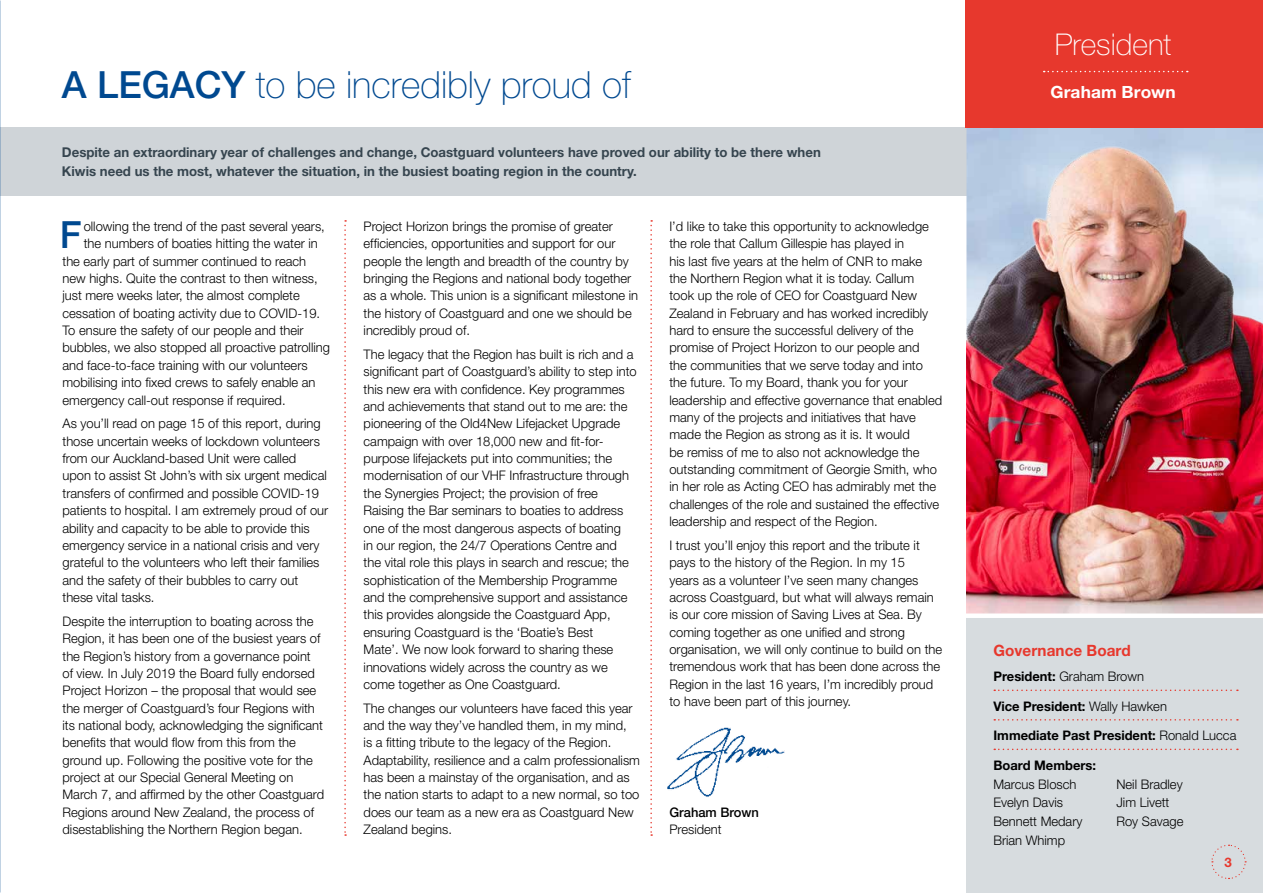
<style>
.page{position:relative;width:1263px;height:893px;background:#fff}
.page>*{position:absolute;margin:0;border:0;box-sizing:border-box;transform-origin:0 0}
.t1{font:100 37.5px "Helvetica Neue";color:#004990}
.t2{font:500 37.5px "Helvetica Neue";color:#004990}
.t3{font:100 30px "Helvetica Neue";color:#fff}
.t4{font:700 16.8px "Helvetica Neue";letter-spacing:.01em;color:#fff}
.t5{font:700 15.6px "Helvetica Neue";letter-spacing:.005em;color:#e7382d}
.t6{font:700 13.5px/18.9px "Helvetica Neue";color:#36454f}
.t7{font:300 13.2px/17.4px "Helvetica Neue";color:#000}
.t8{font:700 13.2px "Helvetica Neue";color:#000}
.t9{font:500 13.2px "Helvetica Neue";color:#000}
.t10{font:700 13.2px "Helvetica Neue";color:#e7382d}
.s1{font-weight:500}
.s2{font-weight:700}
.s3{font-weight:300}
</style>
<div class="page">
<div style="left:0;top:128px;width:969px;height:68px;background:#cfd4d8"></div>
<div style="left:966px;top:602px;width:297px;height:291px;background:#d7dcdf"></div>
<img style="left:966px;top:127px;width:297px;height:11px">
<img style="left:966px;top:138px;width:297px;height:475px">
<div style="left:965px;top:0;width:298px;height:127px;background:#e7382d"></div>
<svg style="left:344px;top:220px;width:2px;height:616px"></svg>
<svg style="left:650px;top:220px;width:2px;height:616px"></svg>
<svg style="left:994px;top:689px;width:244px;height:2px"></svg>
<svg style="left:994px;top:719px;width:244px;height:2px"></svg>
<svg style="left:994px;top:749px;width:244px;height:1px"></svg>
<img style="left:667px;top:727px;width:118px;height:70px">
<div style="left:951px;top:613px;width:312px;height:5px;background:#fff"></div>
<svg style="left:1044px;top:71px;width:144px;height:1px"></svg>
<svg style="left:1211px;top:844px;width:35px;height:35px"></svg>
<h1 class="t1" style="left:62px;top:63px;width:570px"><span class="s1">A LEGACY</span> to be incredibly proud of</h1>
<p class="t6" style="left:62px;top:142px;width:760px">Despite an extraordinary year of challenges and change, Coastguard volunteers have proved our ability to be there when<br>Kiwis need us the most, whatever the situation, in the busiest boating region in the country.</p>
<h1 class="t2" style="left:60px;top:212px;width:23px">F</h1>
<p class="t7" style="left:84px;top:217px;width:243px">ollowing the trend of the past several years,</p>
<p class="t7" style="left:84px;top:234px;width:236px">the numbers of boaties hitting the water in</p>
<p class="t7" style="left:63px;top:252px;width:245px">the early part of summer continued to reach</p>
<p class="t7" style="left:63px;top:269px;width:257px">new highs. Quite the contrast to then witness,</p>
<p class="t7" style="left:63px;top:287px;width:239px">just mere weeks later, the almost complete</p>
<p class="t7" style="left:63px;top:304px;width:259px">cessation of boating activity due to COVID-19.</p>
<p class="t7" style="left:63px;top:321px;width:243px">To ensure the safety of our people and their</p>
<p class="t7" style="left:63px;top:339px;width:269px">bubbles, we also stopped all proactive patrolling</p>
<p class="t7" style="left:63px;top:356px;width:247px">and face-to-face training with our volunteers</p>
<p class="t7" style="left:63px;top:373px;width:255px">mobilising into fixed crews to safely enable an</p>
<p class="t7" style="left:63px;top:391px;width:225px">emergency call-out response if required.</p>
<p class="t7" style="left:63px;top:415px;width:267px">As you’ll read on page 15 of this report, during those uncertain weeks of lockdown volunteers from our Auckland-based Unit were called<br>upon to assist St John’s with six urgent medical transfers of confirmed and possible COVID-19 patients to hospital. I am extremely proud of our ability and capacity to be able to provide this emergency service in a national crisis and very grateful to the volunteers who left their families and the safety of their bubbles to carry out these vital tasks.</p>
<p class="t7" style="left:63px;top:612px;width:263px">Despite the interruption to boating across the Region, it has been one of the busiest years of the Region’s history from a governance point of view. In July 2019 the Board fully endorsed Project Horizon – the proposal that would see the merger of Coastguard’s four Regions with its national body, acknowledging the significant benefits that would flow from this from the ground up. Following the positive vote for the project at our Special General Meeting on March 7, and affirmed by the other Coastguard Regions around New Zealand, the process of disestablishing the Northern Region began.</p>
<p class="t7" style="left:364px;top:217px;width:276px">Project Horizon brings the promise of greater efficiencies, opportunities and support for our people the length and breadth of the country by bringing the Regions and national body together as a whole. This union is a significant milestone in the history of Coastguard and one we should be incredibly proud of.</p>
<p class="t7" style="left:364px;top:345px;width:275px">The legacy that the Region has built is rich and a significant part of Coastguard’s ability to step into this new era with confidence. Key programmes and achievements that stand out to me are: the pioneering of the Old4New Lifejacket Upgrade campaign with over 18,000 new and fit-for&shy;purpose lifejackets put into communities; the modernisation of our VHF Infrastructure through the Synergies Project; the provision of free Raising the Bar seminars to boaties to address one of the most dangerous aspects of boating<br>in our region, the 24/7 Operations Centre and the vital role this plays in search and rescue; the sophistication of the Membership Programme and the comprehensive support and assistance this provides alongside the Coastguard App, ensuring Coastguard is the ‘Boatie’s Best<br>Mate’. We now look forward to sharing these innovations widely across the country as we come together as One Coastguard.</p>
<p class="t7" style="left:364px;top:699px;width:278px">The changes our volunteers have faced this year and the way they’ve handled them, in my mind,<br>is a fitting tribute to the legacy of the Region.<br>Adaptability, resilience and a calm professionalism has been a mainstay of the organisation, and as the nation starts to adapt to a new normal, so too does our team as a new era as Coastguard New Zealand begins.</p>
<p class="t7" style="left:669px;top:217px;width:274px">I’d like to take this opportunity to acknowledge the role that Callum Gillespie has played in<br>his last five years at the helm of CNR to make the Northern Region what it is today. Callum<br>took up the role of CEO for Coastguard New Zealand in February and has worked incredibly hard to ensure the successful delivery of the promise of Project Horizon to our people and<br>the communities that we serve today and into the future. To my Board, thank you for your leadership and effective governance that enabled many of the projects and initiatives that have made the Region as strong as it is. It would<br>be remiss of me to also not acknowledge the outstanding commitment of Georgie Smith, who in her role as Acting CEO has admirably met the challenges of the role and sustained the effective leadership and respect of the Region.</p>
<p class="t7" style="left:669px;top:536px;width:274px">I trust you’ll enjoy this report and the tribute it pays to the history of the Region. In my 15<br>years as a volunteer I’ve seen many changes across Coastguard, but what will always remain is our core mission of Saving Lives at Sea. By coming together as one unified and strong organisation, we will only continue to build on the tremendous work that has been done across the Region in the last 16 years, I’m incredibly proud to have been part of this journey.</p>
<p class="t9" style="left:669px;top:804px;width:91px">Graham Brown</p>
<p class="t7" style="left:669px;top:820px;width:54px">President</p>
<h2 class="t3" style="left:1055px;top:27px;width:118px">President</h2>
<p class="t4" style="left:1050px;top:82px;width:127px">Graham Brown</p>
<p class="t5" style="left:993px;top:640px;width:139px">Governance Board</p>
<p class="t7" style="left:993px;top:667px;width:152px"><span class="s2">President:</span> Graham Brown</p>
<p class="t8" style="left:993px;top:698px;width:175px">Vice President: <span class="s3">Wally Hawken</span></p>
<p class="t8" style="left:993px;top:727px;width:244px">Immediate Past President: <span class="s3">Ronald Lucca</span></p>
<p class="t8" style="left:993px;top:757px;width:104px">Board Members:</p>
<p class="t7" style="left:993px;top:775px;width:84px">Marcus Blosch</p>
<p class="t7" style="left:1116px;top:775px;width:68px">Neil Bradley</p>
<p class="t7" style="left:993px;top:794px;width:71px">Evelyn Davis</p>
<p class="t7" style="left:1116px;top:794px;width:54px">Jim Livett</p>
<p class="t7" style="left:993px;top:813px;width:90px">Bennett Medary</p>
<p class="t7" style="left:1116px;top:813px;width:68px">Roy Savage</p>
<p class="t7" style="left:993px;top:832px;width:73px">Brian Whimp</p>
<p class="t10" style="left:1224px;top:854px;width:9px">3</p>
</div>
